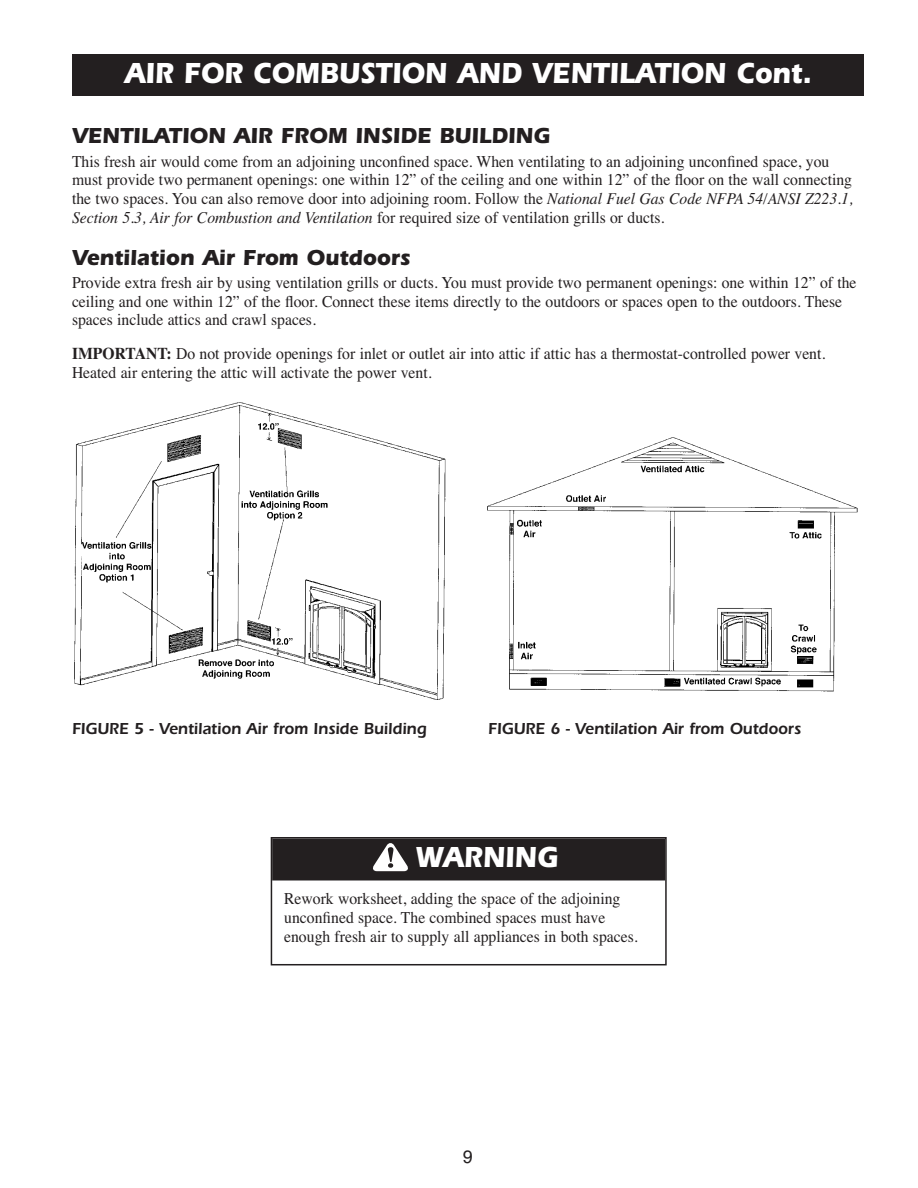
<style>
.page{position:relative;width:918px;height:1188px;background:#fff}
.page>*{position:absolute;margin:0;border:0;box-sizing:border-box;transform-origin:0 0}
.t1{font:700 30px "Itc Eras";color:#fff;scale:.9 1}
.t2{font:700 22.5px "Itc Eras";color:#231f20;scale:.95 1}
.t3{font:18px "Helvetica";color:#231f20}
.t4{font:16.5px/18.8px "Times";color:#231f20;scale:.95 1}
.t5{font:600 16.5px "Itc Eras";color:#231f20;scale:.95 1}
.s1{font-style:italic}
.s2{font-weight:700}
</style>
<div class="page">
<div style="left:72px;top:54px;width:792px;height:42px;background:#231f20"></div>
<img style="left:487px;top:437px;width:371px;height:255px">
<div style="left:271px;top:837px;width:396px;height:128px;border:2px solid #231f20"></div>
<div style="left:272px;top:838px;width:393px;height:42px;background:#231f20"></div>
<svg style="left:373px;top:843px;width:35px;height:28px"></svg>
<img style="left:74px;top:402px;width:372px;height:298px">
<h1 class="t1" style="left:125px;top:55px;width:765px">AIR FOR COMBUSTION AND VENTILATION Cont.</h1>
<h2 class="t2" style="left:72px;top:122px;width:505px">VENTILATION AIR FROM INSIDE BUILDING</h2>
<p class="t4" style="left:72px;top:153px;width:824px">This fresh air would come from an adjoining unconfined space. When ventilating to an adjoining unconfined space, you must provide two permanent openings: one within 12” of the ceiling and one within 12” of the floor on the wall connecting the two spaces. You can also remove door into adjoining room. Follow the <span class="s1">National Fuel Gas Code NFPA 54/ANSI Z223.1, Section 5.3, Air for Combustion and Ventilation</span> for required size of ventilation grills or ducts.</p>
<h2 class="t2" style="left:72px;top:244px;width:358px">Ventilation Air From Outdoors</h2>
<p class="t4" style="left:72px;top:275px;width:827px">Provide extra fresh air by using ventilation grills or ducts. You must provide two permanent openings: one within 12” of the ceiling and one within 12” of the floor. Connect these items directly to the outdoors or spaces open to the outdoors. These spaces include attics and crawl spaces.</p>
<p class="t4" style="left:72px;top:346px;width:795px"><span class="s2">IMPORTANT:</span> Do not provide openings for inlet or outlet air into attic if attic has a thermostat-controlled power vent.<br>Heated air entering the attic will activate the power vent.</p>
<p class="t5" style="left:72px;top:719px;width:375px">FIGURE 5 - Ventilation Air from Inside Building</p>
<p class="t5" style="left:488px;top:719px;width:331px">FIGURE 6 - Ventilation Air from Outdoors</p>
<h1 class="t1" style="left:416px;top:839px;width:159px">WARNING</h1>
<p class="t4" style="left:284px;top:891px;width:374px">Rework worksheet, adding the space of the adjoining unconfined space. The combined spaces must have enough fresh air to supply all appliances in both spaces.</p>
<p class="t3" style="left:463px;top:1147px;width:12px">9</p>
</div>
